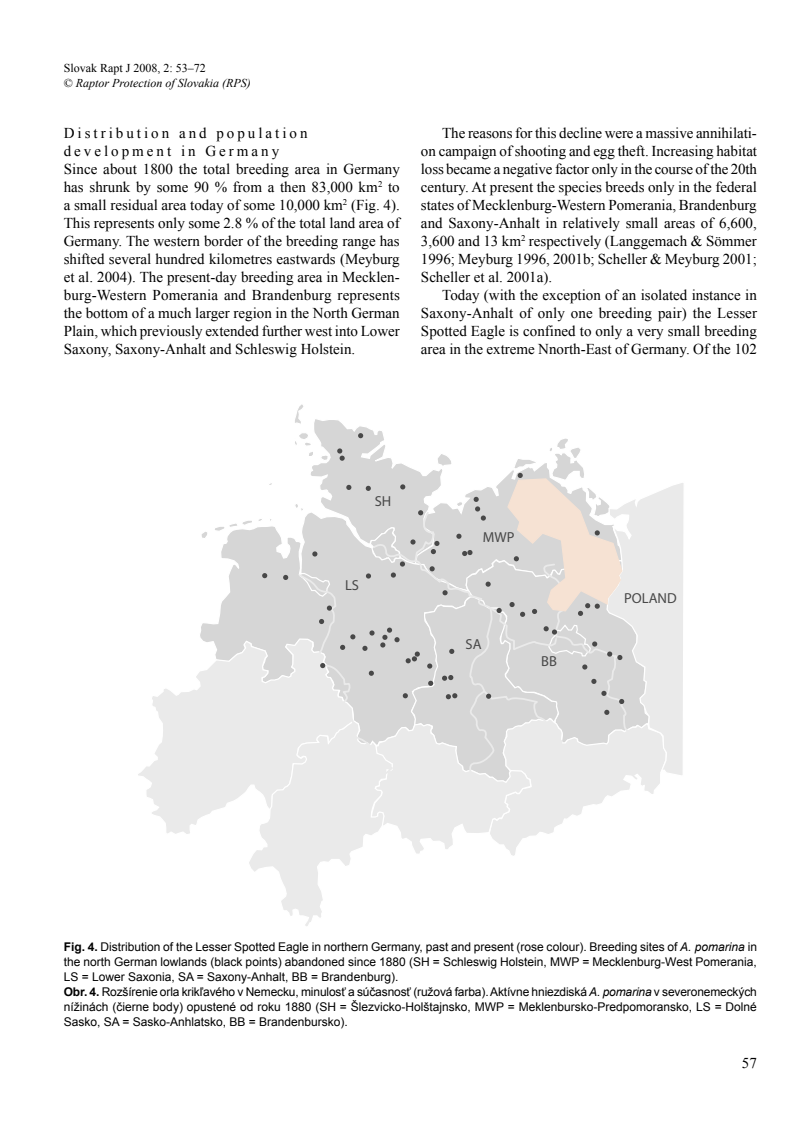
<style>
.page{position:relative;width:808px;height:1132px;background:#fff}
.page>*{position:absolute;margin:0;border:0;box-sizing:border-box;transform-origin:0 0}
.t1{font:15px/18px "Times New Roman";color:#000;text-align:justify}
.t2{font:14.55px "Myriad";color:#484848}
.t3{font:12px/15px "Arial";color:#000}
.t4{font:italic 12px/14.4px "Times New Roman";color:#000}
.s1{font-style:normal}
.s2{font-weight:700}
.s3{font-style:italic}
</style>
<div class="page">
<svg style="left:138px;top:672px;width:62px;height:162px"></svg>
<svg style="left:200px;top:404px;width:484px;height:522px"></svg>
<p class="t4" style="left:64px;top:61px;width:188px"><span class="s1">Slovak Rapt J 2008, 2: 53–72<br>©</span> Raptor Protection of Slovakia (RPS)</p>
<p class="t1" style="left:64px;top:124px;width:338px;text-align:left">Distribution and population development in Germany<br>Since about 1800 the total breeding area in Germany has shrunk by some 90 % from a then 83,000 km<sup>2</sup> to a small residual area today of some 10,000 km<sup>2</sup> (Fig. 4).<br>This represents only some 2.8 % of the total land area of Germany. The western border of the breeding range has shifted several hundred kilometres eastwards (Meyburg et al. 2004). The present-day breeding area in Mecklen&shy;burg-Western Pomerania and Brandenburg represents the bottom of a much larger region in the North German Plain, which previously extended further west into Lower Saxony, Saxony-Anhalt and Schleswig Holstein.</p>
<p class="t1" style="left:421px;top:124px;width:338px;text-indent:21px">The reasons for this decline were a massive annihilati&shy;on campaign of shooting and egg theft. Increasing habitat loss became a negative factor only in the course of the 20th century. At present the species breeds only in the federal states of Mecklenburg-Western Pomerania, Brandenburg and Saxony-Anhalt in relatively small areas of 6,600, 3,600 and 13 km<sup>2</sup> respectively (Langgemach &amp; Sömmer 1996; Meyburg 1996, 2001b; Scheller &amp; Meyburg 2001; Scheller et al. 2001a).</p>
<p class="t1" style="left:421px;top:286px;width:338px;text-indent:21px">Today (with the exception of an isolated instance in Saxony-Anhalt of only one breeding pair) the Lesser Spotted Eagle is confined to only a very small breeding area in the extreme Nnorth-East of Germany. Of the 102</p>
<p class="t2" style="left:375px;top:494px;width:18px">SH</p>
<p class="t2" style="left:345px;top:577px;width:15px">LS</p>
<p class="t2" style="left:483px;top:529px;width:33px">MWP</p>
<p class="t2" style="left:466px;top:637px;width:18px">SA</p>
<p class="t2" style="left:541px;top:654px;width:17px">BB</p>
<p class="t2" style="left:624px;top:591px;width:54px">POLAND</p>
<p class="t3" style="left:64px;top:938px;width:695px"><span class="s2">Fig. 4.</span> Distribution of the Lesser Spotted Eagle in northern Germany, past and present (rose colour). Breeding sites of <span class="s3">A. pomarina</span> in the north German lowlands (black points) abandoned since 1880 (SH = Schleswig Holstein, MWP = Mecklenburg-West Pomerania, LS = Lower Saxonia, SA = Saxony-Anhalt, BB = Brandenburg).<br><span class="s2">Obr. 4.</span> Rozšírenie orla krikľavého v Nemecku, minulosť a súčasnosť (ružová farba). Aktívne hniezdiská <span class="s3">A. pomarina</span> v severonemeckých nížinách (čierne body) opustené od roku 1880 (SH = Šlezvicko-Holštajnsko, MWP = Meklenbursko-Predpomoransko, LS = Dolné Sasko, SA = Sasko-Anhlatsko, BB = Brandenbursko).</p>
<p class="t1" style="left:742px;top:1053px;width:16px">57</p>
</div>
